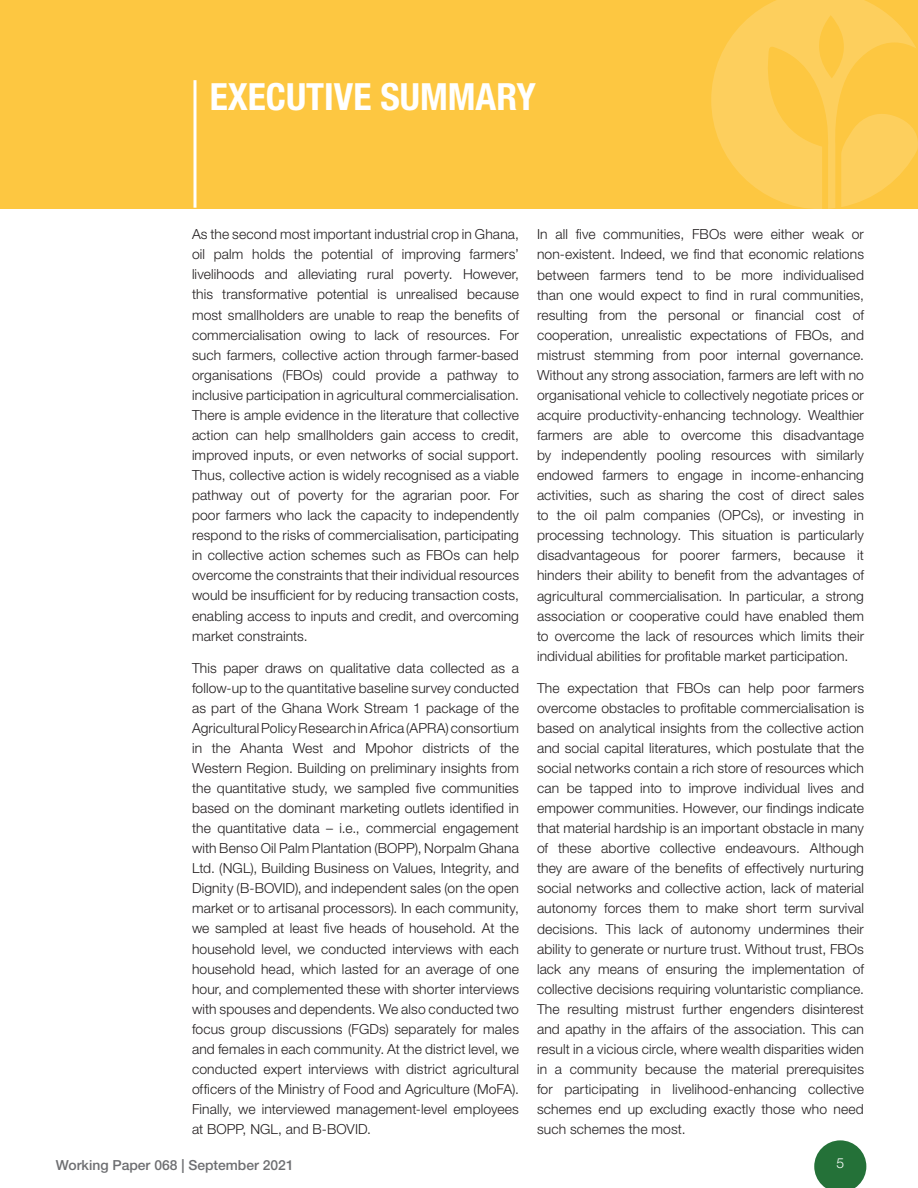
<style>
.page{position:relative;width:918px;height:1188px;background:#fff}
.page>*{position:absolute;margin:0;border:0;box-sizing:border-box;transform-origin:0 0}
.t1{font:700 condensed 37.5px "Helvetica Neue LT Std";color:#fff}
.t2{font:300 13.8px/20.1px "Helvetica Neue LT Std";letter-spacing:.01em;color:#221e1f;text-align:justify}
.t3{font:500 13.8px "Helvetica Neue LT Std";color:#6d6e71}
.t4{font:300 13.8px "Helvetica Neue LT Std";color:#fff}
</style>
<div class="page">
<svg style="left:814px;top:1140px;width:52px;height:48px"></svg>
<div style="left:0;top:0;width:918px;height:209px;background:#fdc741"></div>
<svg style="left:711px;top:0;width:207px;height:209px"></svg>
<hr style="left:194px;top:80px;width:2px;height:128px;background:#fff">
<h1 class="t1" style="left:210px;top:74px;width:328px">EXECUTIVE SUMMARY</h1>
<p class="t2" style="left:192px;top:224px;width:329px">As the second most important industrial crop in Ghana, oil palm holds the potential of improving farmers’ livelihoods and alleviating rural poverty. However, this transformative potential is unrealised because most smallholders are unable to reap the benefits of commercialisation owing to lack of resources. For such farmers, collective action through farmer-based organisations (FBOs) could provide a pathway to inclusive participation in agricultural commercialisation.<br>There is ample evidence in the literature that collective action can help smallholders gain access to credit, improved inputs, or even networks of social support.<br>Thus, collective action is widely recognised as a viable pathway out of poverty for the agrarian poor. For poor farmers who lack the capacity to independently respond to the risks of commercialisation, participating in collective action schemes such as FBOs can help overcome the constraints that their individual resources would be insufficient for by reducing transaction costs, enabling access to inputs and credit, and overcoming market constraints.</p>
<p class="t2" style="left:192px;top:657px;width:329px">This paper draws on qualitative data collected as a follow-up to the quantitative baseline survey conducted as part of the Ghana Work Stream 1 package of the Agricultural Policy Research in Africa (APRA) consortium in the Ahanta West and Mpohor districts of the Western Region. Building on preliminary insights from the quantitative study, we sampled five communities based on the dominant marketing outlets identified in the quantitative data – i.e., commercial engagement with Benso Oil Palm Plantation (BOPP), Norpalm Ghana Ltd. (NGL), Building Business on Values, Integrity, and Dignity (B-BOVID), and independent sales (on the open market or to artisanal processors). In each community, we sampled at least five heads of household. At the household level, we conducted interviews with each household head, which lasted for an average of one hour, and complemented these with shorter interviews with spouses and dependents. We also conducted two focus group discussions (FGDs) separately for males and females in each community. At the district level, we conducted expert interviews with district agricultural officers of the Ministry of Food and Agriculture (MoFA).<br>Finally, we interviewed management-level employees at BOPP, NGL, and B-BOVID.</p>
<p class="t2" style="left:537px;top:224px;width:329px">In all five communities, FBOs were either weak or non-existent. Indeed, we find that economic relations between farmers tend to be more individualised than one would expect to find in rural communities, resulting from the personal or financial cost of cooperation, unrealistic expectations of FBOs, and mistrust stemming from poor internal governance.<br>Without any strong association, farmers are left with no organisational vehicle to collectively negotiate prices or acquire productivity-enhancing technology. Wealthier farmers are able to overcome this disadvantage by independently pooling resources with similarly endowed farmers to engage in income-enhancing activities, such as sharing the cost of direct sales to the oil palm companies (OPCs), or investing in processing technology. This situation is particularly disadvantageous for poorer farmers, because it hinders their ability to benefit from the advantages of agricultural commercialisation. In particular, a strong association or cooperative could have enabled them to overcome the lack of resources which limits their individual abilities for profitable market participation.</p>
<p class="t2" style="left:537px;top:678px;width:329px">The expectation that FBOs can help poor farmers overcome obstacles to profitable commercialisation is based on analytical insights from the collective action and social capital literatures, which postulate that the social networks contain a rich store of resources which can be tapped into to improve individual lives and empower communities. However, our findings indicate that material hardship is an important obstacle in many of these abortive collective endeavours. Although they are aware of the benefits of effectively nurturing social networks and collective action, lack of material autonomy forces them to make short term survival decisions. This lack of autonomy undermines their ability to generate or nurture trust. Without trust, FBOs lack any means of ensuring the implementation of collective decisions requiring voluntaristic compliance.<br>The resulting mistrust further engenders disinterest and apathy in the affairs of the association. This can result in a vicious circle, where wealth disparities widen in a community because the material prerequisites for participating in livelihood-enhancing collective schemes end up excluding exactly those who need such schemes the most.</p>
<p class="t3" style="left:56px;top:1156px;width:240px">Working Paper 068 | September 2021</p>
<p class="t4" style="left:836px;top:1155px;width:9px">5</p>
</div>
